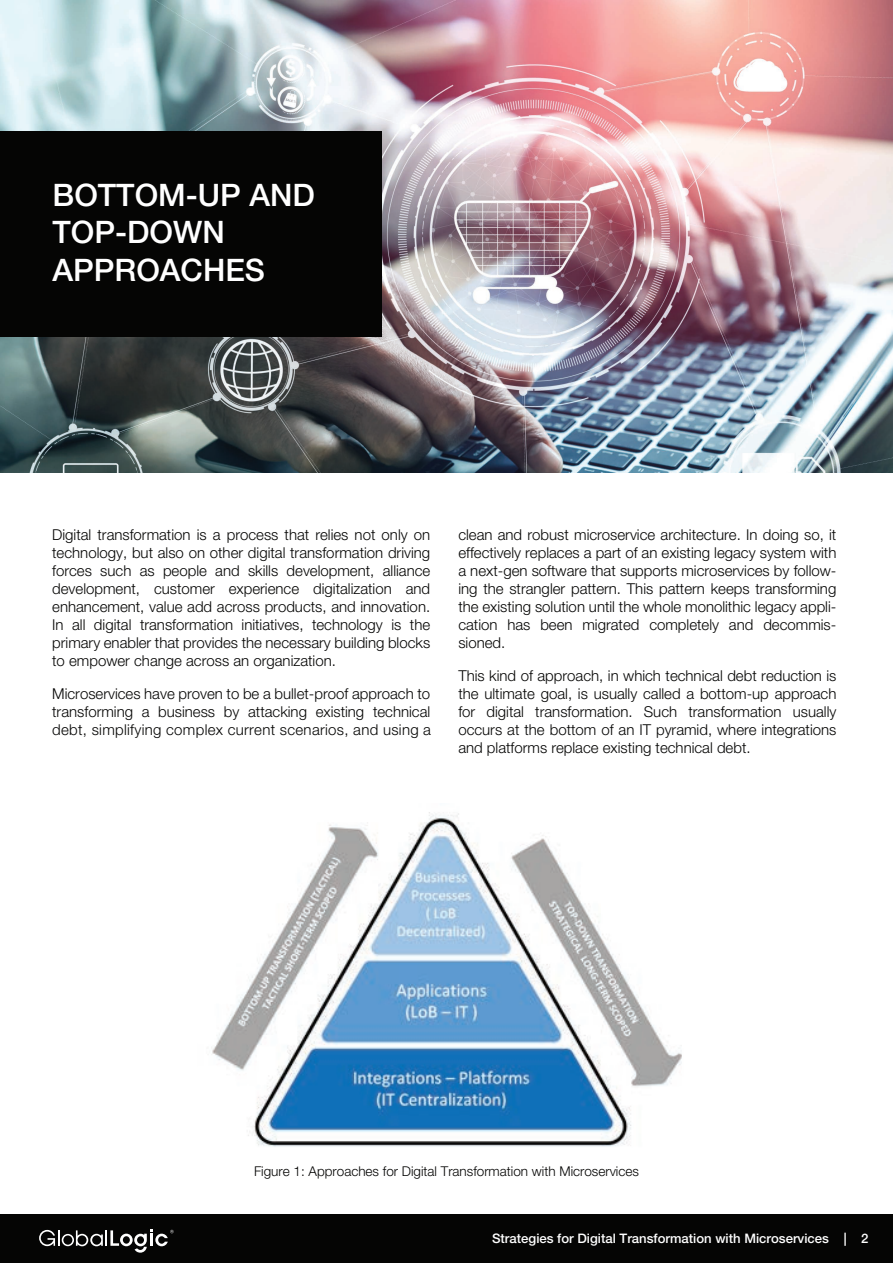
<style>
.page{position:relative;width:893px;height:1263px;background:#fff}
.page>*{position:absolute;margin:0;border:0;box-sizing:border-box;transform-origin:0 0}
.t1{font:500 31.05px/37.2px "Helvetica Neue";color:#fff}
.t2{font:300 15px/18px "Helvetica Neue";color:#050504;text-align:justify}
.t3{font:300 13.5px "Helvetica Neue";color:#050504}
.t4{font:500 13.2px "Helvetica Neue";color:#fff}
</style>
<div class="page">
<img style="left:0;top:0;width:892px;height:473px">
<div style="left:0;top:131px;width:381px;height:206px;background:#050504"></div>
<div style="left:0;top:1215px;width:893px;height:48px;background:#050504"></div>
<svg style="left:39px;top:1229px;width:135px;height:24px"></svg>
<img style="left:212px;top:812px;width:470px;height:335px">
<h1 class="t1" style="left:53px;top:176px;width:264px">BOTTOM-UP AND<br>TOP-DOWN<br>APPROACHES</h1>
<p class="t2" style="left:52px;top:525px;width:380px">Digital transformation is a process that relies not only on technology, but also on other digital transformation driving forces such as people and skills development, alliance development, customer experience digitalization and enhancement, value add across products, and innovation.<br>In all digital transformation initiatives, technology is the primary enabler that provides the necessary building blocks to empower change across an organization.</p>
<p class="t2" style="left:52px;top:684px;width:380px">Microservices have proven to be a bullet-proof approach to transforming a business by attacking existing technical debt, simplifying complex current scenarios, and using a</p>
<p class="t2" style="left:458px;top:525px;width:380px">clean and robust microservice architecture. In doing so, it effectively replaces a part of an existing legacy system with a next-gen software that supports microservices by follow&shy;ing the strangler pattern. This pattern keeps transforming the existing solution until the whole monolithic legacy appli&shy;cation has been migrated completely and decommis&shy;sioned.</p>
<p class="t2" style="left:458px;top:666px;width:380px">This kind of approach, in which technical debt reduction is the ultimate goal, is usually called a bottom-up approach for digital transformation. Such transformation usually occurs at the bottom of an IT pyramid, where integrations and platforms replace existing technical debt.</p>
<p class="t3" style="left:254px;top:1163px;width:386px">Figure 1: Approaches for Digital Transformation with Microservices</p>
<p class="t4" style="left:492px;top:1231px;width:378px">Strategies for Digital Transformation with Microservices | 2</p>
</div>
